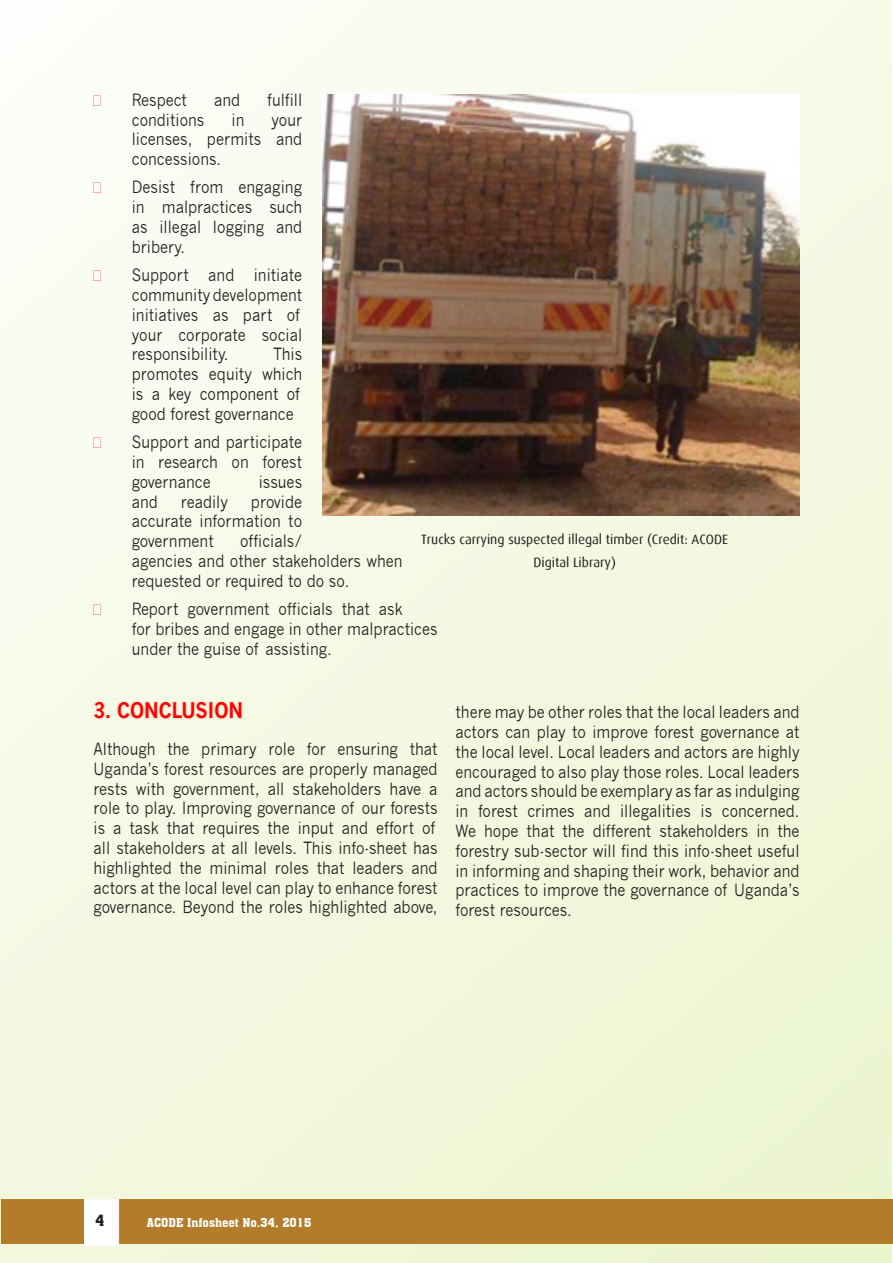
<style>
.page{position:relative;width:893px;height:1263px;background:#fff}
.page>*{position:absolute;margin:0;border:0;box-sizing:border-box;transform-origin:0 0}
.t1{font:700 21px "News Gothic";color:#f00;scale:.9 1}
.t2{font:16.5px/19.8px "News Gothic";color:#231f20;text-align:justify;scale:.9 1}
.t3{font:15px "Aachen BT";color:#231f20}
._1st_paragraph{font:13.5px/22.5px "Dax";color:#231f20;text-align:center}
.t4{font:12px "Aachen BT";color:#fff}
</style>
<div class="page">
<div style="left:0;top:0;width:892px;height:1263px;background:linear-gradient(to bottom,#fafcf5,#eef6d4)"></div>
<div style="left:1px;top:1199px;width:891px;height:45px;background:#b37c2a"></div>
<div style="left:84px;top:1199px;width:35px;height:47px;background:#fff"></div>
<svg style="left:91px;top:696px;width:153px;height:28px;background:#edf4de"></svg>
<img style="left:323px;top:94px;width:477px;height:422px">
<svg style="left:94px;top:95px;width:7px;height:11px"></svg>
<svg style="left:94px;top:183px;width:7px;height:10px"></svg>
<svg style="left:94px;top:271px;width:7px;height:10px"></svg>
<svg style="left:94px;top:438px;width:7px;height:10px"></svg>
<svg style="left:94px;top:604px;width:7px;height:11px"></svg>
<p class="t2" style="left:132px;top:90px;width:63px">Respect</p>
<p class="t2" style="left:214px;top:90px;width:31px">and</p>
<p class="t2" style="left:267px;top:90px;width:40px">fulfill</p>
<p class="t2" style="left:132px;top:110px;width:82px">conditions</p>
<p class="t2" style="left:232px;top:110px;width:16px">in</p>
<p class="t2" style="left:132px;top:110px;width:191px;text-indent:140px">your licenses, permits and concessions.</p>
<p class="t2" style="left:132px;top:178px;width:191px">Desist from engaging in malpractices such as illegal logging and bribery.</p>
<p class="t2" style="left:132px;top:265px;width:191px;text-align:left">Support and initiate community development initiatives as part of your corporate social responsibility.</p>
<p class="t2" style="left:132px;top:345px;width:191px;text-align:left;text-indent:141px">This promotes equity which is a key component of good forest governance</p>
<p class="t2" style="left:132px;top:432px;width:191px">Support and participate in research on forest governance</p>
<p class="t2" style="left:259px;top:472px;width:50px">issues</p>
<p class="t2" style="left:132px;top:492px;width:191px;text-indent:119px">provide accurate information to government</p>
<p class="t2" style="left:132px;top:492px;width:31px">and</p>
<p class="t2" style="left:181px;top:492px;width:54px">readily</p>
<p class="_1st_paragraph" style="left:421px;top:528px;width:308px">Trucks carrying suspected illegal timber (Credit: ACODE<br>Digital Library)</p>
<p class="t2" style="left:132px;top:531px;width:302px;text-align:left;text-indent:108px">officials/<br>agencies and other stakeholders when requested or required to do so.</p>
<p class="t2" style="left:132px;top:599px;width:341px;text-align:left">Report government officials that ask<br>for bribes and engage in other malpractices under the guise of assisting.</p>
<p class="t1" style="left:94px;top:697px;width:168px">3. CONCLUSION</p>
<p class="t2" style="left:94px;top:739px;width:384px;text-align:left">Although the primary role for ensuring that Uganda’s forest resources are properly managed rests with government, all stakeholders have a role to play. Improving governance of our forests is a task that requires the input and effort of all stakeholders at all levels. This info-sheet has highlighted the minimal roles that leaders and actors at the local level can play to enhance forest governance. Beyond the roles highlighted above,</p>
<p class="t2" style="left:455px;top:702px;width:384px">there may be other roles that the local leaders and actors can play to improve forest governance at the local level. Local leaders and actors are highly encouraged to also play those roles. Local leaders and actors should be exemplary as far as indulging in forest crimes and illegalities is concerned.<br>We hope that the different stakeholders in the forestry sub-sector will find this info-sheet useful in informing and shaping their work, behavior and practices to improve the governance of Uganda’s forest resources.</p>
<p class="t3" style="left:96px;top:1211px;width:11px">4</p>
<p class="t4" style="left:147px;top:1215px;width:166px">ACODE Infosheet No.34, 2015</p>
</div>
